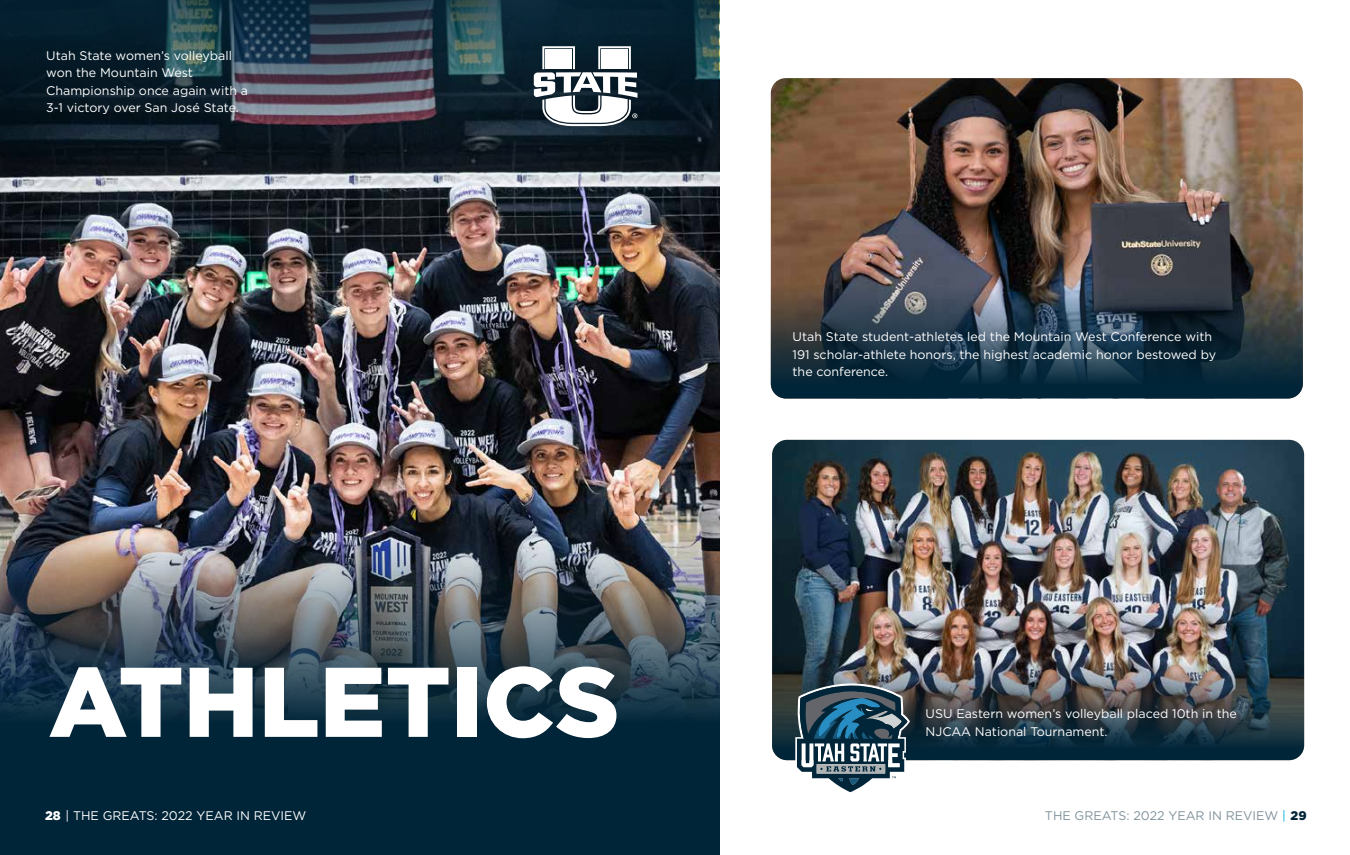
<style>
.page{position:relative;width:1350px;height:855px;background:#fff}
.page>*{position:absolute;margin:0;border:0;box-sizing:border-box;transform-origin:0 0}
.t1{font:900 98.75px "Gotham";color:#fff}
.t2{font:12.5px/17.5px "Gotham";color:#fff}
.t3{font:12.5px "Gotham";color:#80929c}
.s1{font-weight:900}
.s2{color:#01add8}
.s3{font-weight:900;color:#012538}
</style>
<div class="page">
<svg style="left:0;top:0;width:719px;height:17px;background:#112e3d"></svg>
<img style="left:0;top:17px;width:719px;height:838px">
<svg style="left:534px;top:46px;width:104px;height:80px"></svg>
<img style="left:772px;top:440px;width:532px;height:320px">
<img style="left:771px;top:78px;width:532px;height:320px">
<img style="left:772px;top:567px;width:532px;height:193px;border-radius:15px">
<img style="left:771px;top:178px;width:532px;height:220px;border-radius:15px">
<svg style="left:795px;top:683px;width:115px;height:110px"></svg>
<p class="t2" style="left:46px;top:47px;width:203px">Utah State women’s volleyball won the Mountain West<br>Championship once again with a<br>3-1 victory over San José State.</p>
<h1 class="t1" style="left:49px;top:634px;width:572px">ATHLETICS</h1>
<p class="t2" style="left:45px;top:807px;width:263px"><span class="s1">28</span> | THE GREATS: 2022 YEAR IN REVIEW</p>
<p class="t2" style="left:793px;top:328px;width:425px">Utah State student-athletes led the Mountain West Conference with<br>191 scholar-athlete honors, the highest academic honor bestowed by the conference.</p>
<p class="t2" style="left:926px;top:705px;width:313px">USU Eastern women’s volleyball placed 10th in the<br>NJCAA National Tournament.</p>
<p class="t3" style="left:1045px;top:808px;width:263px">THE GREATS: 2022 YEAR IN REVIEW <span class="s2">|</span> <span class="s3">29</span></p>
</div>
